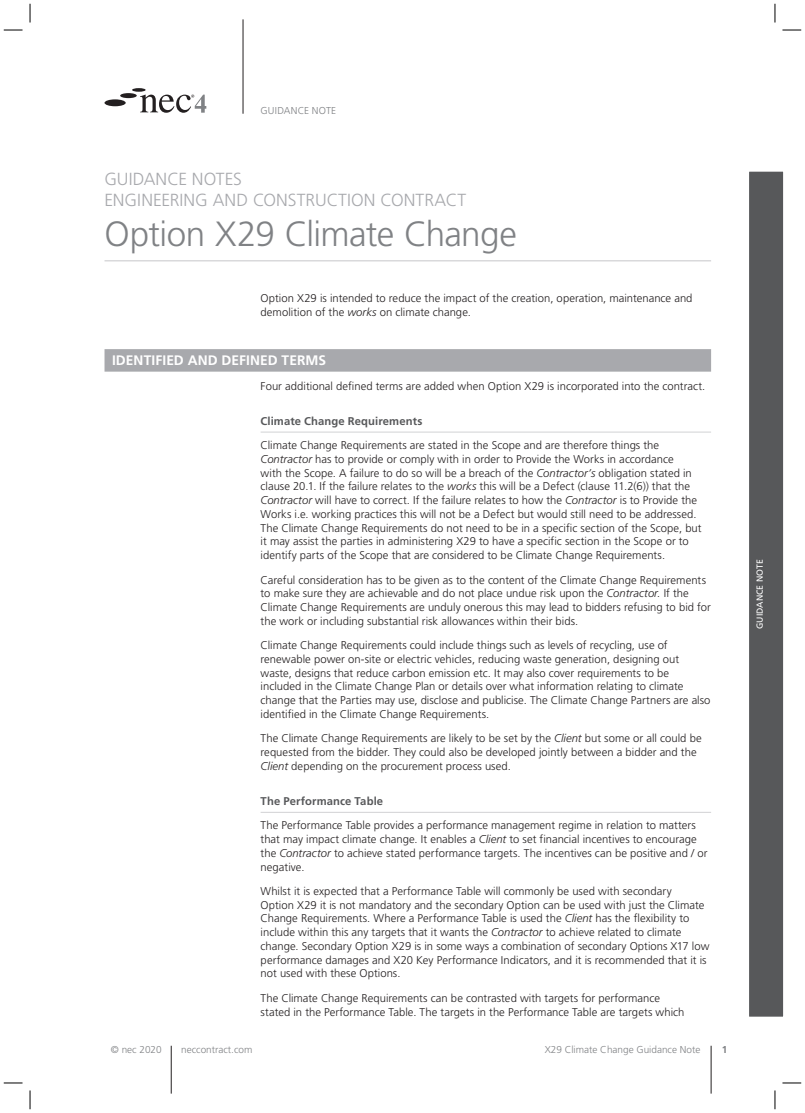
<style>
.page{position:relative;width:805px;height:1113px;background:#fff}
.page>*{position:absolute;margin:0;border:0;box-sizing:border-box;transform-origin:0 0}
.t1{font:300 35px "Frutiger";letter-spacing:-.02em;color:#808285}
.t2{font:300 17.5px/21px "Frutiger";color:#a8a9ad}
.t3{font:700 13.75px "Frutiger";letter-spacing:.005em;color:#fff}
.t4{font:300 11.25px/13.8px "Frutiger";color:#231f20}
.t5{font:700 11.25px "Frutiger";letter-spacing:.01em;color:#57585a}
.t6{font:300 10px "Frutiger";color:#808285}
.t7{font:300 10px "Frutiger";letter-spacing:.02em;color:#808285}
.t8{font:700 10px "Frutiger";color:#808285}
.t9{font:8.75px "Frutiger";color:#fff}
.s1{font-style:italic}
</style>
<div class="page">
<hr style="left:710px;top:1045px;width:1px;height:48px;background:#231f20">
<hr style="left:243px;top:19px;width:1px;height:95px;background:#231f20">
<div style="left:747px;top:170px;width:36px;height:847px;background:#57585a"></div>
<div style="left:746px;top:169px;width:39px;height:850px;border:2px solid #fff"></div>
<div style="left:104px;top:99px;width:22px;height:7px;background:#231f20;border-radius:50%"></div>
<div style="left:120px;top:93px;width:17px;height:5px;background:#231f20;border-radius:50%"></div>
<svg style="left:132px;top:88px;width:13px;height:4px"></svg>
<svg style="left:140px;top:94px;width:66px;height:19px"></svg>
<hr style="left:171px;top:1045px;width:1px;height:48px;background:#231f20">
<hr style="left:104px;top:260px;width:606px;height:1px;background:#d1d2d4">
<div style="left:104px;top:349px;width:606px;height:22px;background:#a8a9ad"></div>
<hr style="left:260px;top:432px;width:450px;height:1px;background:#d1d2d4">
<hr style="left:260px;top:812px;width:450px;height:1px;background:#d1d2d4">
<svg style="left:4px;top:29px;width:18px;height:2px"></svg>
<svg style="left:782px;top:29px;width:18px;height:2px"></svg>
<svg style="left:4px;top:1082px;width:18px;height:1px"></svg>
<svg style="left:782px;top:1082px;width:18px;height:1px"></svg>
<svg style="left:29px;top:4px;width:2px;height:19px"></svg>
<svg style="left:29px;top:1090px;width:2px;height:19px"></svg>
<svg style="left:774px;top:4px;width:1px;height:19px"></svg>
<svg style="left:774px;top:1090px;width:1px;height:19px"></svg>
<p class="t7" style="left:260px;top:105px;width:77px">GUIDANCE NOTE</p>
<h2 class="t2" style="left:104px;top:168px;width:363px">GUIDANCE NOTES<br>ENGINEERING AND CONSTRUCTION CONTRACT</h2>
<h1 class="t1" style="left:104px;top:214px;width:413px">Option X29 Climate Change</h1>
<p class="t4" style="left:260px;top:291px;width:433px">Option X29 is intended to reduce the impact of the creation, operation, maintenance and demolition of the <span class="s1">works</span> on climate change.</p>
<p class="t3" style="left:112px;top:352px;width:215px">IDENTIFIED AND DEFINED TERMS</p>
<p class="t4" style="left:260px;top:379px;width:446px">Four additional defined terms are added when Option X29 is incorporated into the contract.</p>
<p class="t5" style="left:260px;top:414px;width:163px">Climate Change Requirements</p>
<p class="t4" style="left:260px;top:438px;width:442px">Climate Change Requirements are stated in the Scope and are therefore things the <span class="s1">Contractor</span> has to provide or comply with in order to Provide the Works in accordance<br>with the Scope. A failure to do so will be a breach of the <span class="s1">Contractor’s</span> obligation stated in clause 20.1. If the failure relates to the <span class="s1">works</span> this will be a Defect (clause 11.2(6)) that the <span class="s1">Contractor</span> will have to correct. If the failure relates to how the <span class="s1">Contractor</span> is to Provide the Works i.e. working practices this will not be a Defect but would still need to be addressed.<br>The Climate Change Requirements do not need to be in a specific section of the Scope, but it may assist the parties in administering X29 to have a specific section in the Scope or to identify parts of the Scope that are considered to be Climate Change Requirements.</p>
<p class="t4" style="left:260px;top:572px;width:451px">Careful consideration has to be given as to the content of the Climate Change Requirements to make sure they are achievable and do not place undue risk upon the <span class="s1">Contractor.</span> If the Climate Change Requirements are unduly onerous this may lead to bidders refusing to bid for the work or including substantial risk allowances within their bids.</p>
<p class="t4" style="left:260px;top:638px;width:451px">Climate Change Requirements could include things such as levels of recycling, use of renewable power on-site or electric vehicles, reducing waste generation, designing out waste, designs that reduce carbon emission etc. It may also cover requirements to be included in the Climate Change Plan or details over what information relating to climate change that the Parties may use, disclose and publicise. The Climate Change Partners are also identified in the Climate Change Requirements.</p>
<p class="t4" style="left:260px;top:731px;width:442px">The Climate Change Requirements are likely to be set by the <span class="s1">Client</span> but some or all could be requested from the bidder. They could also be developed jointly between a bidder and the<br><span class="s1">Client</span> depending on the procurement process used.</p>
<p class="t5" style="left:260px;top:794px;width:124px">The Performance Table</p>
<p class="t4" style="left:260px;top:818px;width:448px">The Performance Table provides a performance management regime in relation to matters that may impact climate change. It enables a <span class="s1">Client</span> to set financial incentives to encourage the <span class="s1">Contractor</span> to achieve stated performance targets. The incentives can be positive and / or negative.</p>
<p class="t4" style="left:260px;top:884px;width:450px">Whilst it is expected that a Performance Table will commonly be used with secondary<br>Option X29 it is not mandatory and the secondary Option can be used with just the Climate Change Requirements. Where a Performance Table is used the <span class="s1">Client</span> has the flexibility to include within this any targets that it wants the <span class="s1">Contractor</span> to achieve related to climate change. Secondary Option X29 is in some ways a combination of secondary Options X17 low performance damages and X20 Key Performance Indicators, and it is recommended that it is not used with these Options.</p>
<p class="t4" style="left:260px;top:991px;width:425px">The Climate Change Requirements can be contrasted with targets for performance stated in the Performance Table. The targets in the Performance Table are targets which</p>
<p class="t6" style="left:111px;top:1044px;width:52px">© nec 2020</p>
<p class="t6" style="left:181px;top:1044px;width:73px">neccontract.com</p>
<p class="t6" style="left:544px;top:1044px;width:157px">X29 Climate Change Guidance Note</p>
<p class="t8" style="left:721px;top:1043px;width:7px">1</p>
<p class="t9" style="left:754px;top:629px;width:71px;rotate:-90deg">GUIDANCE NOTE</p>
</div>
